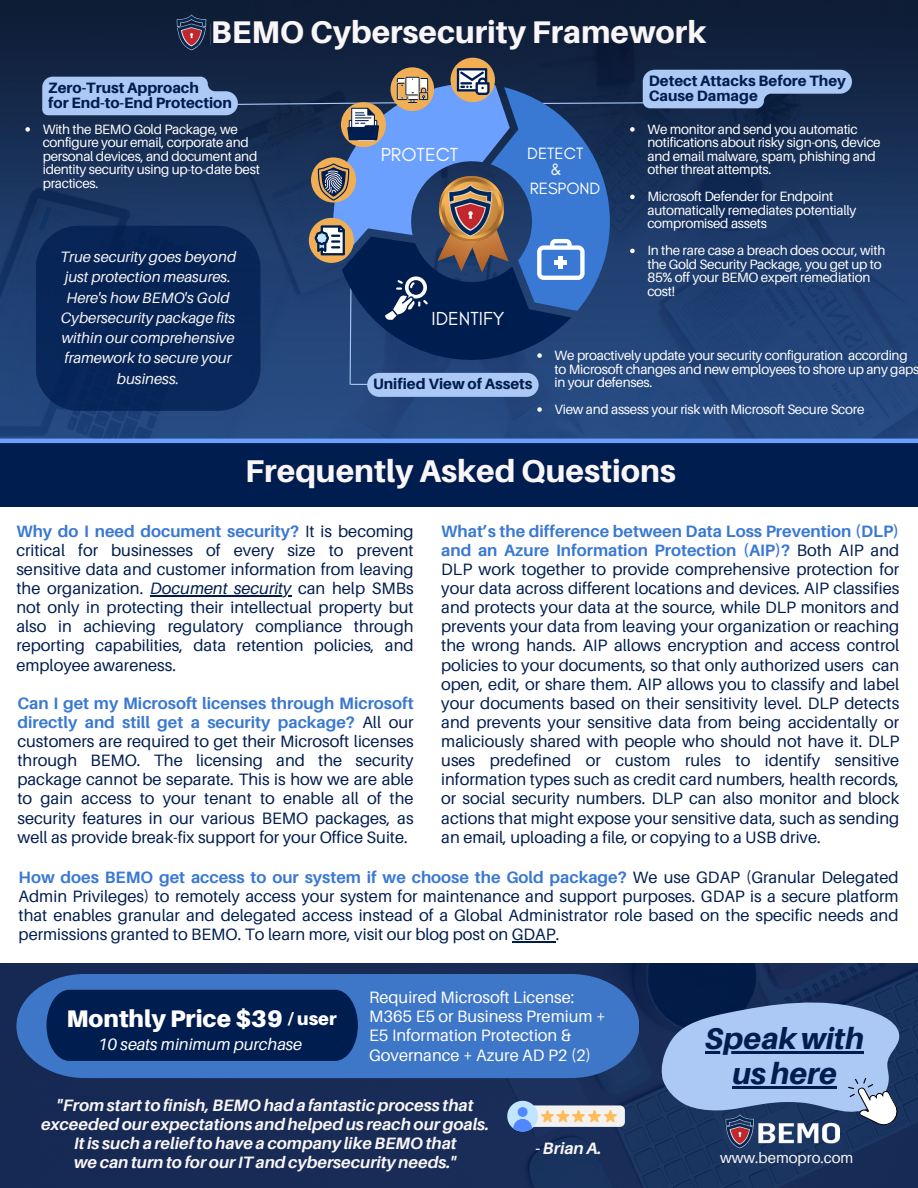
<style>
.page{position:relative;width:918px;height:1188px;background:#fff}
.page>*{position:absolute;margin:0;border:0;box-sizing:border-box;transform-origin:0 0}
.t1{font:800 31.5px "Aileron";color:#faf6f7}
.t2{font:800 31.35px "Aileron";color:#faf6f7}
.t3{font:italic 800 30px/34.8px "Aileron";color:#001d4f;text-align:center}
.t4{font:900 24px "Aileron";color:#fff}
.t5{font:19.2px "Glacial Indifference";color:#fff}
.t6{font:900 18px "Aileron";color:#fff}
.t7{font:16.65px "Glacial Indifference";color:#fff}
.t8{font:16.5px/19.2px "Aileron";color:#001d4f;text-align:justify}
.t9{font:italic 700 16.5px/19.2px "Aileron";color:#faf6f7;text-align:center}
.t10{font:16.5px/19.2px "Aileron";color:#fff}
.t11{font:italic 16.5px "Aileron";color:#fff}
.t12{font:italic 15px/20.2px "Aileron";color:#faf6f7;text-align:center}
.t13{font:800 15px/14.7px "Aileron";color:#001d4f}
.t14{font:15px "Aileron";color:#faf6f7}
.t15{font:13.5px/13.5px "Aileron";letter-spacing:-.02em;color:#fff}
.s1{font-weight:700;color:#3978d3}
.s2{font-style:italic}
</style>
<div class="page">
<img style="left:0;top:0;width:918px;height:439px">
<img style="left:0;top:964px;width:918px;height:224px">
<svg style="left:662px;top:1003px;width:240px;height:131px;background:#85a1cb"></svg>
<img style="left:724px;top:1113px;width:115px;height:36px">
<img style="left:175px;top:13px;width:35px;height:39px">
<div style="left:328px;top:386px;width:248px;height:24px;background:#264a80"></div>
<svg style="left:286px;top:56px;width:252px;height:213px;background:#2d4b7e"></svg>
<svg style="left:444px;top:63px;width:211px;height:263px;background:#2e5492"></svg>
<svg style="left:390px;top:67px;width:44px;height:44px"></svg>
<div style="left:311px;top:157px;width:45px;height:46px;background:#f0af54;border-radius:50%"></div>
<div style="left:451px;top:58px;width:44px;height:44px;background:#f0af54;border-radius:50%"></div>
<svg style="left:457px;top:68px;width:32px;height:27px"></svg>
<svg style="left:341px;top:102px;width:45px;height:45px"></svg>
<div style="left:309px;top:218px;width:45px;height:45px;background:#f0af54;border-radius:50%"></div>
<svg style="left:16px;top:974px;width:623px;height:104px;background:#3a70bf"></svg>
<div style="left:47px;top:990px;width:311px;height:71px;background:#001d4f"></div>
<div style="left:526px;top:1105px;width:99px;height:22px;background:#f2f2f2;border-radius:5px"></div>
<svg style="left:507px;top:1101px;width:110px;height:30px"></svg>
<div style="left:36px;top:226px;width:224px;height:185px;background:#082557"></div>
<div style="left:0;top:443px;width:918px;height:63px;background:#001d4f"></div>
<hr style="left:0;top:439px;width:918px;height:4px;background:#6ca0ff">
<svg style="left:25px;top:127px;width:5px;height:5px"></svg>
<svg style="left:42px;top:77px;width:386px;height:63px;background:#556a8b"></svg>
<svg style="left:523px;top:70px;width:329px;height:38px;background:#647ea5"></svg>
<hr style="left:150px;top:595px;width:141px;height:1px;background:#001d4f">
<hr style="left:705px;top:1052px;width:159px;height:2px;background:#001d4f">
<hr style="left:732px;top:1086px;width:105px;height:3px;background:#001d4f">
<hr style="left:512px;top:941px;width:44px;height:1px;background:#001d4f">
<div style="left:367px;top:373px;width:172px;height:24px;background:#abc9f4;border-radius:12px"></div>
<svg style="left:315px;top:163px;width:269px;height:223px;background:#3e5887"></svg>
<svg style="left:537px;top:407px;width:5px;height:5px"></svg>
<p class="t2" style="left:211px;top:12px;width:497px">BEMO Cybersecurity Framework</p>
<p class="t13" style="left:48px;top:80px;width:152px">Zero-Trust Approach</p>
<p class="t13" style="left:48px;top:95px;width:185px">for End-to-End Protection</p>
<p class="t15" style="left:43px;top:122px;width:219px">With the BEMO Gold Package, we configure your email, corporate and personal devices, and document and identity security using up-to-date best practices.</p>
<p class="t12" style="left:60px;top:246px;width:178px">True security goes beyond just protection measures.<br>Here's how BEMO's Gold<br>Cybersecurity package fits within our comprehensive framework to secure your business.</p>
<p class="t5" style="left:381px;top:143px;width:79px">PROTECT</p>
<p class="t7" style="left:527px;top:143px;width:58px">DETECT</p>
<p class="t7" style="left:530px;top:178px;width:72px">RESPOND</p>
<p class="t7" style="left:550px;top:160px;width:13px">&amp;</p>
<p class="t5" style="left:432px;top:307px;width:74px">IDENTIFY</p>
<p class="t13" style="left:649px;top:73px;width:199px">Detect Attacks Before They<br>Cause Damage</p>
<p class="t15" style="left:647px;top:122px;width:235px">We monitor and send you automatic notifications about risky sign-ons, device and email malware, spam, phishing and other threat attempts.</p>
<p class="t15" style="left:647px;top:190px;width:211px">Microsoft Defender for Endpoint automatically remediates potentially compromised assets</p>
<p class="t15" style="left:647px;top:244px;width:239px">In the rare case a breach does occur, with the Gold Security Package, you get up to<br>85% off your BEMO expert remediation cost!</p>
<p class="t13" style="left:373px;top:376px;width:161px">Unified View of Assets</p>
<p class="t15" style="left:555px;top:348px;width:366px">We proactively update your security configuration according to Microsoft changes and new employees to shore up any gaps in your defenses.</p>
<p class="t15" style="left:555px;top:402px;width:311px">View and assess your risk with Microsoft Secure Score</p>
<p class="t1" style="left:245px;top:452px;width:432px">Frequently Asked Questions</p>
<p class="t8" style="left:16px;top:521px;width:399px"><span class="s1">Why do I need document security?</span> It is becoming critical for businesses of every size to prevent sensitive data and customer information from leaving the organization. <span class="s2">Document security</span> can help SMBs not only in protecting their intellectual property but also in achieving regulatory compliance through reporting capabilities, data retention policies, and employee awareness.</p>
<p class="t8" style="left:17px;top:693px;width:398px"><span class="s1">Can I get my Microsoft licenses through Microsoft directly and still get a security package?</span> All our customers are required to get their Microsoft licenses through BEMO. The licensing and the security package cannot be separate. This is how we are able to gain access to your tenant to enable all of the security features in our various BEMO packages, as well as provide break-fix support for your Office Suite.</p>
<p class="t8" style="left:441px;top:521px;width:460px"><span class="s1">What’s the difference between Data Loss Prevention (DLP) and an Azure Information Protection (AIP)?</span> Both AIP and DLP work together to provide comprehensive protection for your data across different locations and devices. AIP classifies and protects your data at the source, while DLP monitors and prevents your data from leaving your organization or reaching the wrong hands. AIP allows encryption and access control policies to your documents, so that only authorized users can open, edit, or share them. AIP allows you to classify and label your documents based on their sensitivity level. DLP detects and prevents your sensitive data from being accidentally or maliciously shared with people who should not have it. DLP uses predefined or custom rules to identify sensitive information types such as credit card numbers, health records, or social security numbers. DLP can also monitor and block actions that might expose your sensitive data, such as sending an email, uploading a file, or copying to a USB drive.</p>
<p class="t8" style="left:19px;top:867px;width:881px"><span class="s1">How does BEMO get access to our system if we choose the Gold package?</span> We use GDAP (Granular Delegated Admin Privileges) to remotely access your system for maintenance and support purposes. GDAP is a secure platform that enables granular and delegated access instead of a Global Administrator role based on the specific needs and permissions granted to BEMO. To learn more, visit our blog post on GDAP.</p>
<p class="t4" style="left:67px;top:1004px;width:218px">Monthly Price $39</p>
<p class="t6" style="left:288px;top:1007px;width:50px">/ user</p>
<p class="t11" style="left:98px;top:1034px;width:205px">10 seats minimum purchase</p>
<p class="t10" style="left:369px;top:987px;width:207px">Required Microsoft License:</p>
<p class="t10" style="left:369px;top:1007px;width:238px">M365 E5 or Business Premium +<br>E5 Information Protection &amp;<br>Governance + Azure AD P2 (2)</p>
<p class="t9" style="left:41px;top:1095px;width:450px">"From start to finish, BEMO had a fantastic process that exceeded our expectations and helped us reach our goals.</p>
<p class="t9" style="left:74px;top:1133px;width:384px">It is such a relief to have a company like BEMO that</p>
<p class="t9" style="left:74px;top:1152px;width:384px">we can turn to for our IT and cybersecurity needs."</p>
<p class="t9" style="left:535px;top:1138px;width:68px">- Brian A.</p>
<p class="t3" style="left:705px;top:1021px;width:160px">Speak with ushere</p>
<p class="t14" style="left:720px;top:1149px;width:135px">www.bemopro.com</p>
</div>
